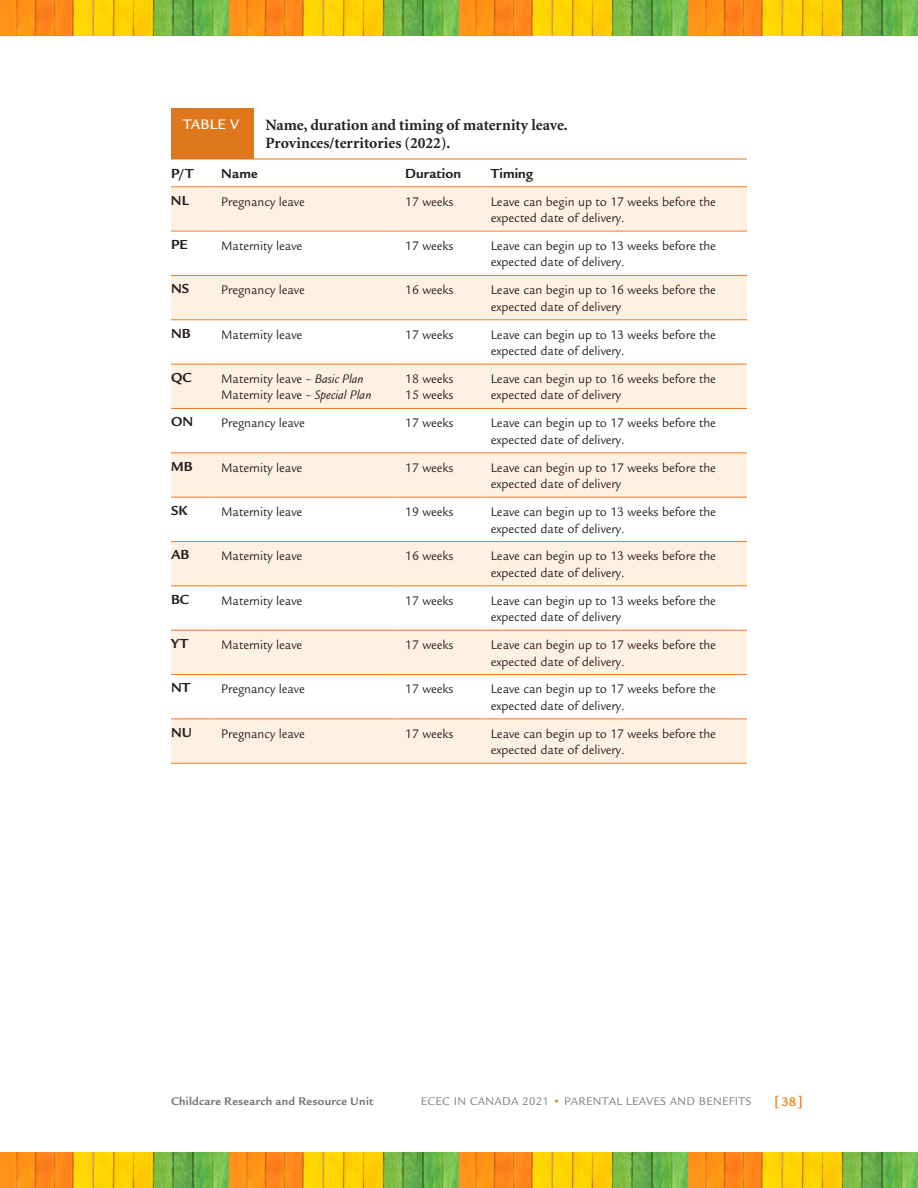
<style>
.page{position:relative;width:918px;height:1188px;background:#fff}
.page>*{position:absolute;margin:0;border:0;box-sizing:border-box;transform-origin:0 0}
.t1{font:700 15.75px/18px "Minion";color:#231f20}
.t2{font:500 15px "Legacy San ITC";letter-spacing:.02em;color:#fff}
.t3{font:700 14.25px "Legacy San ITC";letter-spacing:.01em;color:#231f20}
.t4{font:13.5px/16.5px "Legacy San ITC";color:#231f20;scale:.95 1}
.t5{font:700 13.5px "Legacy San ITC";color:#f68824}
.t6{font:12px "Legacy San ITC";letter-spacing:.025em;color:#77797b}
.t7{font:700 12px "Legacy San ITC";letter-spacing:.025em;color:#77797b}
.s1{font-style:italic}
.s2{color:#f68824}
</style>
<div class="page">
<img style="left:0;top:1152px;width:230px;height:36px">
<svg style="left:230px;top:1152px;width:229px;height:36px;background:#ccb021"></svg>
<svg style="left:459px;top:1152px;width:229px;height:36px;background:#ccb021"></svg>
<svg style="left:688px;top:1152px;width:230px;height:36px;background:#ccaf21"></svg>
<img style="left:0;top:0;width:230px;height:36px">
<svg style="left:230px;top:0;width:229px;height:36px;background:#ccb021"></svg>
<svg style="left:459px;top:0;width:229px;height:36px;background:#ccb021"></svg>
<svg style="left:688px;top:0;width:230px;height:36px;background:#ccaf21"></svg>
<div style="left:171px;top:108px;width:83px;height:51px;background:#df771c"></div>
<hr style="left:171px;top:159px;width:83px;height:1px;background:#df771c">
<hr style="left:254px;top:159px;width:493px;height:1px;background:#df771c">
<svg style="left:171px;top:188px;width:576px;height:575px;fill:#fff0e2"></svg>
<hr style="left:171px;top:187px;width:43px;height:1px;background:#f47a25">
<hr style="left:214px;top:187px;width:184px;height:1px;background:#f47a25">
<hr style="left:398px;top:187px;width:85px;height:1px;background:#f47a25">
<hr style="left:483px;top:187px;width:264px;height:1px;background:#f47a25">
<hr style="left:171px;top:231px;width:43px;height:1px;background:#f47a25">
<hr style="left:214px;top:231px;width:184px;height:1px;background:#f47a25">
<hr style="left:398px;top:231px;width:85px;height:1px;background:#f47a25">
<hr style="left:483px;top:231px;width:264px;height:1px;background:#f47a25">
<hr style="left:171px;top:275px;width:43px;height:1px;background:#f47a25">
<hr style="left:214px;top:275px;width:184px;height:1px;background:#f47a25">
<hr style="left:398px;top:275px;width:85px;height:1px;background:#f47a25">
<hr style="left:483px;top:275px;width:264px;height:1px;background:#f47a25">
<hr style="left:171px;top:320px;width:43px;height:1px;background:#f47a25">
<hr style="left:214px;top:320px;width:184px;height:1px;background:#f47a25">
<hr style="left:398px;top:320px;width:85px;height:1px;background:#f47a25">
<hr style="left:483px;top:320px;width:264px;height:1px;background:#f47a25">
<hr style="left:171px;top:364px;width:43px;height:1px;background:#f47a25">
<hr style="left:214px;top:364px;width:184px;height:1px;background:#f47a25">
<hr style="left:398px;top:364px;width:85px;height:1px;background:#f47a25">
<hr style="left:483px;top:364px;width:264px;height:1px;background:#f47a25">
<hr style="left:171px;top:408px;width:43px;height:1px;background:#f47a25">
<hr style="left:214px;top:408px;width:184px;height:1px;background:#f47a25">
<hr style="left:398px;top:408px;width:85px;height:1px;background:#f47a25">
<hr style="left:483px;top:408px;width:264px;height:1px;background:#f47a25">
<hr style="left:171px;top:453px;width:43px;height:1px;background:#f47a25">
<hr style="left:214px;top:453px;width:184px;height:1px;background:#f47a25">
<hr style="left:398px;top:453px;width:85px;height:1px;background:#f47a25">
<hr style="left:483px;top:453px;width:264px;height:1px;background:#f47a25">
<hr style="left:171px;top:497px;width:43px;height:1px;background:#f47a25">
<hr style="left:214px;top:497px;width:184px;height:1px;background:#f47a25">
<hr style="left:398px;top:497px;width:85px;height:1px;background:#f47a25">
<hr style="left:483px;top:497px;width:264px;height:1px;background:#f47a25">
<hr style="left:171px;top:541px;width:43px;height:1px;background:#f47a25">
<hr style="left:214px;top:541px;width:184px;height:1px;background:#f47a25">
<hr style="left:398px;top:541px;width:85px;height:1px;background:#f47a25">
<hr style="left:483px;top:541px;width:264px;height:1px;background:#f47a25">
<hr style="left:171px;top:586px;width:43px;height:1px;background:#f47a25">
<hr style="left:214px;top:586px;width:184px;height:1px;background:#f47a25">
<hr style="left:398px;top:586px;width:85px;height:1px;background:#f47a25">
<hr style="left:483px;top:586px;width:264px;height:1px;background:#f47a25">
<hr style="left:171px;top:630px;width:43px;height:1px;background:#f47a25">
<hr style="left:214px;top:630px;width:184px;height:1px;background:#f47a25">
<hr style="left:398px;top:630px;width:85px;height:1px;background:#f47a25">
<hr style="left:483px;top:630px;width:264px;height:1px;background:#f47a25">
<hr style="left:171px;top:674px;width:43px;height:1px;background:#f47a25">
<hr style="left:214px;top:674px;width:184px;height:1px;background:#f47a25">
<hr style="left:398px;top:674px;width:85px;height:1px;background:#f47a25">
<hr style="left:483px;top:674px;width:264px;height:1px;background:#f47a25">
<hr style="left:171px;top:719px;width:43px;height:1px;background:#f47a25">
<hr style="left:214px;top:719px;width:184px;height:1px;background:#f47a25">
<hr style="left:398px;top:719px;width:85px;height:1px;background:#f47a25">
<hr style="left:483px;top:719px;width:264px;height:1px;background:#f47a25">
<hr style="left:171px;top:763px;width:43px;height:1px;background:#f47a25">
<hr style="left:214px;top:763px;width:184px;height:1px;background:#f47a25">
<hr style="left:398px;top:763px;width:85px;height:1px;background:#f47a25">
<hr style="left:483px;top:763px;width:264px;height:1px;background:#f47a25">
<p class="t2" style="left:183px;top:116px;width:57px">TABLE V</p>
<p class="t1" style="left:266px;top:117px;width:304px">Name, duration and timing of maternity leave.<br>Provinces/territories (2022).</p>
<p class="t3" style="left:171px;top:165px;width:24px">P/T</p>
<p class="t3" style="left:221px;top:165px;width:38px">Name</p>
<p class="t3" style="left:405px;top:165px;width:57px">Duration</p>
<p class="t3" style="left:491px;top:165px;width:44px">Timing</p>
<p class="t3" style="left:171px;top:192px;width:10px">NL</p>
<p class="t4" style="left:221px;top:193px;width:90px">Pregnancy leave</p>
<p class="t4" style="left:405px;top:193px;width:52px">17 weeks</p>
<p class="t4" style="left:491px;top:193px;width:239px">Leave can begin up to 17 weeks before the expected date of delivery.</p>
<p class="t3" style="left:171px;top:236px;width:17px">PE</p>
<p class="t4" style="left:221px;top:238px;width:87px">Maternity leave</p>
<p class="t4" style="left:405px;top:238px;width:52px">17 weeks</p>
<p class="t4" style="left:491px;top:238px;width:239px">Leave can begin up to 13 weeks before the expected date of delivery.</p>
<p class="t3" style="left:171px;top:281px;width:10px">NS</p>
<p class="t4" style="left:221px;top:282px;width:90px">Pregnancy leave</p>
<p class="t4" style="left:405px;top:282px;width:52px">16 weeks</p>
<p class="t4" style="left:491px;top:282px;width:239px">Leave can begin up to 16 weeks before the expected date of delivery</p>
<p class="t3" style="left:171px;top:325px;width:11px">NB</p>
<p class="t4" style="left:221px;top:326px;width:87px">Maternity leave</p>
<p class="t4" style="left:405px;top:326px;width:52px">17 weeks</p>
<p class="t4" style="left:491px;top:326px;width:239px">Leave can begin up to 13 weeks before the expected date of delivery.</p>
<p class="t3" style="left:171px;top:369px;width:22px">QC</p>
<p class="t4" style="left:221px;top:371px;width:159px">Maternity leave – <span class="s1">Basic Plan<br></span>Maternity leave – <span class="s1">Special Plan</span></p>
<p class="t4" style="left:405px;top:371px;width:52px">18 weeks<br>15 weeks</p>
<p class="t4" style="left:491px;top:371px;width:239px">Leave can begin up to 16 weeks before the expected date of delivery</p>
<p class="t3" style="left:171px;top:414px;width:12px">ON</p>
<p class="t4" style="left:221px;top:415px;width:90px">Pregnancy leave</p>
<p class="t4" style="left:405px;top:415px;width:52px">17 weeks</p>
<p class="t4" style="left:491px;top:415px;width:239px">Leave can begin up to 17 weeks before the expected date of delivery.</p>
<p class="t3" style="left:171px;top:458px;width:21px">MB</p>
<p class="t4" style="left:221px;top:459px;width:87px">Maternity leave</p>
<p class="t4" style="left:405px;top:459px;width:52px">17 weeks</p>
<p class="t4" style="left:491px;top:459px;width:239px">Leave can begin up to 17 weeks before the expected date of delivery</p>
<p class="t3" style="left:171px;top:502px;width:10px">SK</p>
<p class="t4" style="left:221px;top:504px;width:87px">Maternity leave</p>
<p class="t4" style="left:405px;top:504px;width:52px">19 weeks</p>
<p class="t4" style="left:491px;top:504px;width:239px">Leave can begin up to 13 weeks before the expected date of delivery.</p>
<p class="t3" style="left:171px;top:547px;width:10px">AB</p>
<p class="t4" style="left:221px;top:548px;width:87px">Maternity leave</p>
<p class="t4" style="left:405px;top:548px;width:52px">16 weeks</p>
<p class="t4" style="left:491px;top:548px;width:239px">Leave can begin up to 13 weeks before the expected date of delivery.</p>
<p class="t3" style="left:171px;top:591px;width:20px">BC</p>
<p class="t4" style="left:221px;top:592px;width:87px">Maternity leave</p>
<p class="t4" style="left:405px;top:592px;width:52px">17 weeks</p>
<p class="t4" style="left:491px;top:592px;width:239px">Leave can begin up to 13 weeks before the expected date of delivery</p>
<p class="t3" style="left:171px;top:635px;width:19px">YT</p>
<p class="t4" style="left:221px;top:637px;width:87px">Maternity leave</p>
<p class="t4" style="left:405px;top:637px;width:52px">17 weeks</p>
<p class="t4" style="left:491px;top:637px;width:239px">Leave can begin up to 17 weeks before the expected date of delivery.</p>
<p class="t3" style="left:171px;top:680px;width:11px">NT</p>
<p class="t4" style="left:221px;top:681px;width:90px">Pregnancy leave</p>
<p class="t4" style="left:405px;top:681px;width:52px">17 weeks</p>
<p class="t4" style="left:491px;top:681px;width:239px">Leave can begin up to 17 weeks before the expected date of delivery.</p>
<p class="t3" style="left:171px;top:724px;width:11px">NU</p>
<p class="t4" style="left:221px;top:725px;width:90px">Pregnancy leave</p>
<p class="t4" style="left:405px;top:725px;width:52px">17 weeks</p>
<p class="t4" style="left:491px;top:725px;width:239px">Leave can begin up to 17 weeks before the expected date of delivery.</p>
<p class="t7" style="left:171px;top:1095px;width:204px">Childcare Research and Resource Unit</p>
<p class="t6" style="left:421px;top:1095px;width:8px">ECEC</p>
<p class="t6" style="left:454px;top:1095px;width:299px">in Canada 2021 <span class="s2">•</span> parental leaves and benefits</p>
<p class="t5" style="left:774px;top:1094px;width:31px">[ 38 ]</p>
</div>
